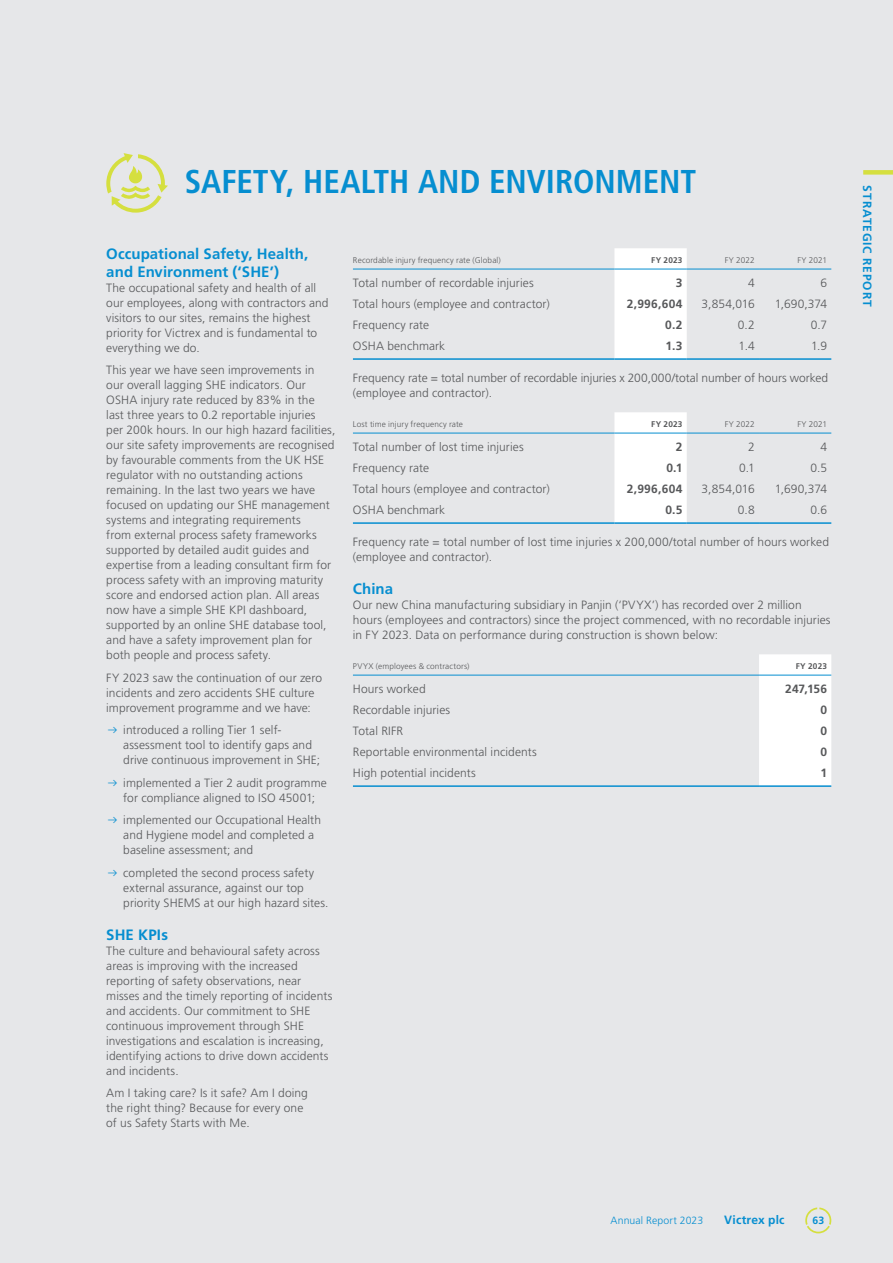
<style>
.page{position:relative;width:893px;height:1263px;background:#e6e7e9}
.page>*{position:absolute;margin:0;border:0;box-sizing:border-box;transform-origin:0 0}
.Intro_header_22pt{font:700 condensed 33px "Frutiger LT Pro";color:#068ed0}
.Subhead_1{font:700 15px/18px "Frutiger LT Pro";letter-spacing:.005em;color:#068ed0}
.Body_Text{font:300 12px/15px "Frutiger LT Pro";letter-spacing:.005em;color:#57585a}
.Figs_RT{font:300 12px "Frutiger LT Pro";letter-spacing:.005em;color:#57585a}
.Figs_LFT{font:300 12px "Frutiger LT Pro";letter-spacing:.005em;color:#57585a}
.Figs_RT_Aligned{font:300 12px "Frutiger LT Pro";letter-spacing:-.005em;color:#57585a}
.Figs_RT_Aligned-2{font:700 12px "Frutiger LT Pro";letter-spacing:.025em;color:#57585a}
.t1{font:700 12px "Frutiger LT Pro";letter-spacing:.065em;color:#068ed0}
.t2{font:700 12px "Frutiger LT Pro";letter-spacing:.015em;color:#068ed0}
.t3{font:300 10.5px "Frutiger LT Pro";letter-spacing:.01em;color:#068ed0}
.t4{font:700 10.5px "Frutiger LT Pro";color:#068ed0}
.Figshd_RT{font:300 8.25px "Frutiger LT Pro";letter-spacing:.015em;color:#57585a}
.Figshd_RT_Aligned{font:300 8.25px "Frutiger LT Pro";letter-spacing:.005em;color:#57585a}
.Figshd_RT_Aligned-2{font:700 8.25px "Frutiger LT Pro";letter-spacing:.025em;color:#57585a}
.s1{color:#068ed0}
</style>
<div class="page">
<svg style="left:106px;top:153px;width:62px;height:60px"></svg>
<div style="left:614px;top:248px;width:73px;height:110px;background:#fff"></div>
<hr style="left:353px;top:358px;width:261px;height:2px;background:#068ed0">
<hr style="left:614px;top:358px;width:73px;height:2px;background:#068ed0">
<hr style="left:687px;top:358px;width:72px;height:2px;background:#068ed0">
<hr style="left:759px;top:358px;width:72px;height:2px;background:#068ed0">
<hr style="left:353px;top:269px;width:261px;height:1px;background:#068ed0">
<hr style="left:614px;top:269px;width:73px;height:1px;background:#068ed0">
<hr style="left:687px;top:269px;width:72px;height:1px;background:#068ed0">
<hr style="left:759px;top:269px;width:72px;height:1px;background:#068ed0">
<div style="left:614px;top:412px;width:73px;height:110px;background:#fff"></div>
<hr style="left:353px;top:522px;width:261px;height:2px;background:#068ed0">
<hr style="left:614px;top:522px;width:73px;height:2px;background:#068ed0">
<hr style="left:687px;top:522px;width:72px;height:2px;background:#068ed0">
<hr style="left:759px;top:522px;width:72px;height:2px;background:#068ed0">
<hr style="left:353px;top:433px;width:261px;height:1px;background:#068ed0">
<hr style="left:614px;top:433px;width:73px;height:1px;background:#068ed0">
<hr style="left:687px;top:433px;width:72px;height:1px;background:#068ed0">
<hr style="left:759px;top:433px;width:72px;height:1px;background:#068ed0">
<div style="left:759px;top:654px;width:72px;height:131px;background:#fff"></div>
<hr style="left:353px;top:785px;width:406px;height:2px;background:#068ed0">
<hr style="left:759px;top:785px;width:72px;height:2px;background:#068ed0">
<hr style="left:353px;top:675px;width:406px;height:1px;background:#068ed0">
<hr style="left:759px;top:675px;width:72px;height:1px;background:#068ed0">
<div style="left:863px;top:170px;width:30px;height:5px;background:#d5df3f"></div>
<svg style="left:805px;top:1207px;width:26px;height:26px"></svg>
<p class="Intro_header_22pt" style="left:185px;top:162px;width:513px">SAFETY, HEALTH AND ENVIRONMENT</p>
<p class="Subhead_1" style="left:106px;top:245px;width:203px">Occupational Safety, Health, and Environment (‘SHE’)</p>
<p class="Body_Text" style="left:106px;top:280px;width:224px">The occupational safety and health of all our employees, along with contractors and visitors to our sites, remains the highest priority for Victrex and is fundamental to everything we do.</p>
<p class="Body_Text" style="left:106px;top:363px;width:231px">This year we have seen improvements in<br>our overall lagging SHE indicators. Our OSHA injury rate reduced by 83% in the<br>last three years to 0.2 reportable injuries per 200k hours. In our high hazard facilities, our site safety improvements are recognised by favourable comments from the UK HSE regulator with no outstanding actions remaining. In the last two years we have focused on updating our SHE management systems and integrating requirements<br>from external process safety frameworks supported by detailed audit guides and expertise from a leading consultant firm for process safety with an improving maturity score and endorsed action plan. All areas now have a simple SHE KPI dashboard, supported by an online SHE database tool, and have a safety improvement plan for both people and process safety.</p>
<p class="Body_Text" style="left:106px;top:670px;width:217px">FY 2023 saw the continuation of our zero incidents and zero accidents SHE culture improvement programme and we have:</p>
<p class="Body_Text" style="left:123px;top:723px;width:198px;text-indent:-17px"><span class="s1">◆</span> introduced a rolling Tier 1 self&shy;assessment tool to identify gaps and drive continuous improvement in SHE;</p>
<p class="Body_Text" style="left:106px;top:775px;width:222px;text-align:center"><span class="s1">◆</span> implemented a Tier 2 audit programme for compliance aligned to ISO 45001;</p>
<p class="Body_Text" style="left:123px;top:813px;width:199px;text-indent:-17px"><span class="s1">◆</span> implemented our Occupational Health and Hygiene model and completed a baseline assessment; and</p>
<p class="Body_Text" style="left:123px;top:865px;width:207px;text-indent:-17px"><span class="s1">◆</span> completed the second process safety external assurance, against our top priority SHEMS at our high hazard sites.</p>
<p class="Subhead_1" style="left:106px;top:926px;width:63px">SHE KPIs</p>
<p class="Body_Text" style="left:106px;top:943px;width:228px">The culture and behavioural safety across areas is improving with the increased reporting of safety observations, near misses and the timely reporting of incidents and accidents. Our commitment to SHE continuous improvement through SHE investigations and escalation is increasing, identifying actions to drive down accidents and incidents.</p>
<p class="Body_Text" style="left:106px;top:1086px;width:203px">Am I taking care? Is it safe? Am I doing the right thing? Because for every one of us Safety Starts with Me.</p>
<p class="Figshd_RT" style="left:353px;top:255px;width:149px">Recordable injury frequency rate (Global)</p>
<p class="Figshd_RT_Aligned-2" style="left:651px;top:255px;width:33px">FY 2023</p>
<p class="Figshd_RT_Aligned" style="left:725px;top:255px;width:31px">FY 2022</p>
<p class="Figshd_RT_Aligned" style="left:797px;top:255px;width:31px">FY 2021</p>
<p class="Figs_RT" style="left:353px;top:276px;width:182px">Total number of recordable injuries</p>
<p class="Figs_RT_Aligned-2" style="left:676px;top:276px;width:8px">3</p>
<p class="Figs_RT_Aligned" style="left:748px;top:276px;width:8px">4</p>
<p class="Figs_RT_Aligned" style="left:820px;top:276px;width:8px">6</p>
<p class="Figs_RT" style="left:353px;top:297px;width:198px">Total hours (employee and contractor)</p>
<p class="Figs_RT_Aligned-2" style="left:627px;top:297px;width:57px">2,996,604</p>
<p class="Figs_RT_Aligned" style="left:702px;top:297px;width:55px">3,854,016</p>
<p class="Figs_RT_Aligned" style="left:775px;top:297px;width:54px">1,690,374</p>
<p class="Figs_RT" style="left:353px;top:318px;width:78px">Frequency rate</p>
<p class="Figs_RT_Aligned-2" style="left:665px;top:318px;width:19px">0.2</p>
<p class="Figs_RT_Aligned" style="left:738px;top:318px;width:18px">0.2</p>
<p class="Figs_RT_Aligned" style="left:811px;top:318px;width:18px">0.7</p>
<p class="Figs_RT" style="left:353px;top:339px;width:94px">OSHA benchmark</p>
<p class="Figs_RT_Aligned-2" style="left:665px;top:339px;width:18px">1.3</p>
<p class="Figs_RT_Aligned" style="left:739px;top:339px;width:18px">1.4</p>
<p class="Figs_RT_Aligned" style="left:811px;top:339px;width:17px">1.9</p>
<p class="Body_Text" style="left:353px;top:371px;width:477px">Frequency rate = total number of recordable injuries x 200,000/total number of hours worked (employee and contractor).</p>
<p class="Figshd_RT" style="left:353px;top:419px;width:112px">Lost time injury frequency rate</p>
<p class="Figshd_RT_Aligned-2" style="left:651px;top:419px;width:33px">FY 2023</p>
<p class="Figshd_RT_Aligned" style="left:725px;top:419px;width:31px">FY 2022</p>
<p class="Figshd_RT_Aligned" style="left:797px;top:419px;width:31px">FY 2021</p>
<p class="Figs_RT" style="left:353px;top:440px;width:172px">Total number of lost time injuries</p>
<p class="Figs_RT_Aligned-2" style="left:676px;top:440px;width:8px">2</p>
<p class="Figs_RT_Aligned" style="left:748px;top:440px;width:8px">2</p>
<p class="Figs_RT_Aligned" style="left:820px;top:440px;width:8px">4</p>
<p class="Figs_RT" style="left:353px;top:461px;width:78px">Frequency rate</p>
<p class="Figs_RT_Aligned-2" style="left:666px;top:461px;width:18px">0.1</p>
<p class="Figs_RT_Aligned" style="left:739px;top:461px;width:17px">0.1</p>
<p class="Figs_RT_Aligned" style="left:810px;top:461px;width:18px">0.5</p>
<p class="Figs_RT" style="left:353px;top:482px;width:198px">Total hours (employee and contractor)</p>
<p class="Figs_RT_Aligned-2" style="left:627px;top:482px;width:57px">2,996,604</p>
<p class="Figs_RT_Aligned" style="left:702px;top:482px;width:55px">3,854,016</p>
<p class="Figs_RT_Aligned" style="left:775px;top:482px;width:54px">1,690,374</p>
<p class="Figs_RT" style="left:353px;top:503px;width:94px">OSHA benchmark</p>
<p class="Figs_RT_Aligned-2" style="left:665px;top:503px;width:19px">0.5</p>
<p class="Figs_RT_Aligned" style="left:738px;top:503px;width:18px">0.8</p>
<p class="Figs_RT_Aligned" style="left:810px;top:503px;width:18px">0.6</p>
<p class="Body_Text" style="left:353px;top:535px;width:478px">Frequency rate = total number of lost time injuries x 200,000/total number of hours worked (employee and contractor).</p>
<p class="Subhead_1" style="left:353px;top:580px;width:42px">China</p>
<p class="Body_Text" style="left:353px;top:598px;width:479px">Our new China manufacturing subsidiary in Panjin (‘PVYX’) has recorded over 2 million hours (employees and contractors) since the project commenced, with no recordable injuries in FY 2023. Data on performance during construction is shown below:</p>
<p class="Figshd_RT" style="left:353px;top:661px;width:118px">PVYX (employees &amp; contractors)</p>
<p class="Figshd_RT_Aligned-2" style="left:796px;top:661px;width:33px">FY 2023</p>
<p class="Figs_LFT" style="left:353px;top:682px;width:74px">Hours worked</p>
<p class="Figs_RT_Aligned-2" style="left:785px;top:682px;width:43px">247,156</p>
<p class="Figs_LFT" style="left:353px;top:703px;width:99px">Recordable injuries</p>
<p class="Figs_RT_Aligned-2" style="left:820px;top:703px;width:8px">0</p>
<p class="Figs_LFT" style="left:353px;top:724px;width:52px">Total RIFR</p>
<p class="Figs_RT_Aligned-2" style="left:820px;top:724px;width:8px">0</p>
<p class="Figs_LFT" style="left:353px;top:745px;width:185px">Reportable environmental incidents</p>
<p class="Figs_RT_Aligned-2" style="left:820px;top:745px;width:8px">0</p>
<p class="Figs_LFT" style="left:353px;top:766px;width:124px">High potential incidents</p>
<p class="Figs_RT_Aligned-2" style="left:820px;top:766px;width:8px">1</p>
<p class="t1" style="left:874px;top:185px;width:123px;rotate:90deg">STRATEGIC REPORT</p>
<p class="t3" style="left:611px;top:1214px;width:94px">Annual Report 2023</p>
<p class="t2" style="left:724px;top:1213px;width:62px">Victrex plc</p>
<p class="t4" style="left:812px;top:1214px;width:13px">63</p>
</div>
